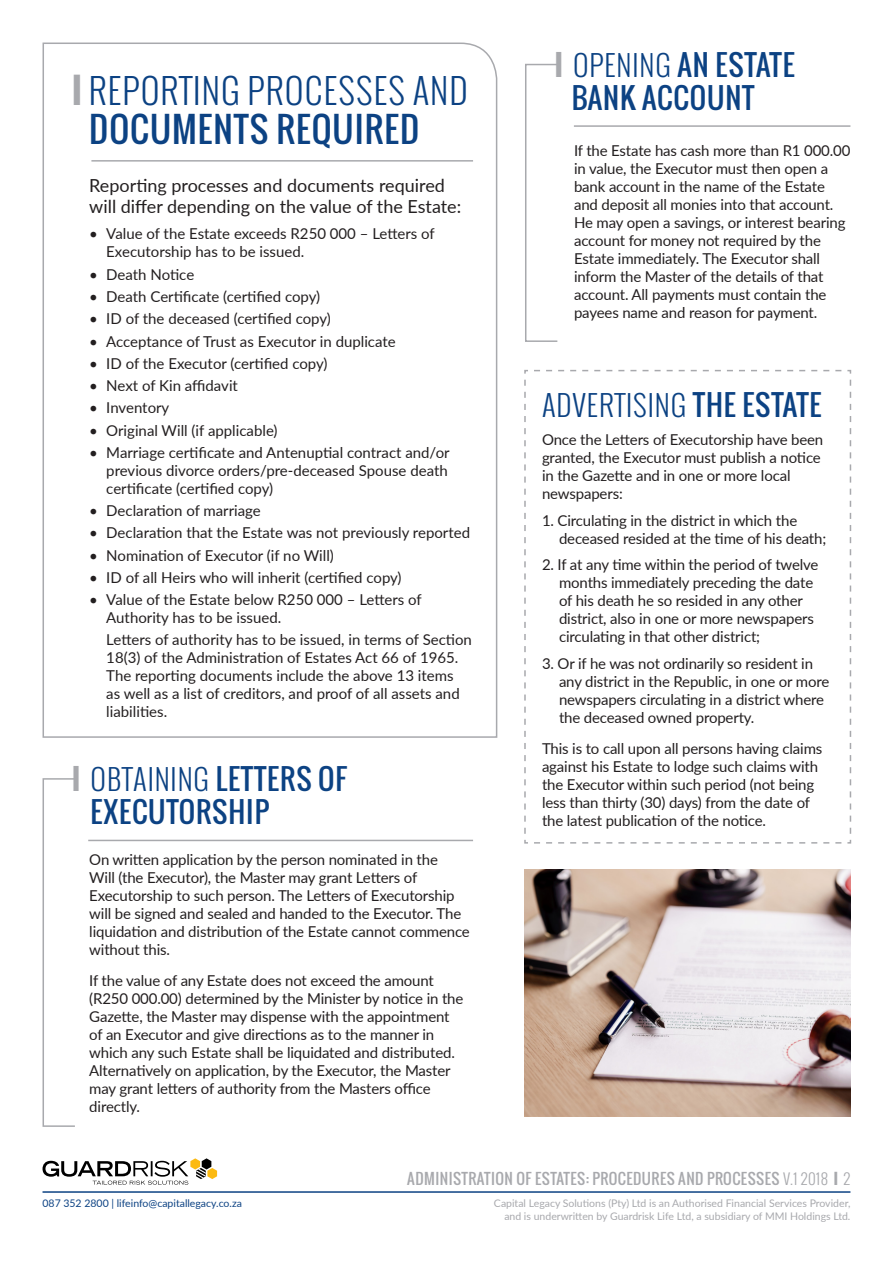
<style>
.page{position:relative;width:893px;height:1263px;background:#fff}
.page>*{position:absolute;margin:0;border:0;box-sizing:border-box;transform-origin:0 0}
.t1{font:300 34.5px/39px "Oswald";letter-spacing:.03em;color:#0c4283}
.t2{font:28.5px/33px "Oswald";letter-spacing:.03em;color:#0c4283}
.t3{font:300 28.5px "Oswald";letter-spacing:.03em;color:#0c4283}
.t4{font:18px/21px "Lato";color:#231f20}
.t5{font:15px/18px "Lato";letter-spacing:-.01em;color:#231f20}
.t6{font:15px "Oswald";letter-spacing:.03em;color:#a8a9ad}
.t7{font:10.5px "Lato";color:#a8a9ad}
.t8{font:10.5px "Lato";color:#0c4283}
.s1{font-weight:700;color:#a8a9ad}
.s2{font-weight:400}
.s3{font-weight:300}
.s4{font-weight:700}
</style>
<div class="page">
<svg style="left:524px;top:369px;width:328px;height:475px"></svg>
<hr style="left:43px;top:1191px;width:807px;height:2px;background:#0c4283">
<svg style="left:43px;top:1158px;width:174px;height:27px"></svg>
<svg style="left:42px;top:778px;width:35px;height:349px"></svg>
<hr style="left:88px;top:840px;width:385px;height:1px;background:#a8a9ad">
<svg style="left:525px;top:63px;width:34px;height:279px"></svg>
<hr style="left:574px;top:125px;width:276px;height:2px;background:#a8a9ad">
<svg style="left:42px;top:42px;width:456px;height:696px"></svg>
<img style="left:525px;top:869px;width:325px;height:247px">
<p class="t1" style="left:89px;top:71px;width:380px;text-indent:-17px"><span class="s1">I</span> REPORTING PROCESSES AND<br><span class="s2">DOCUMENTS REQUIRED</span></p>
<p class="t4" style="left:89px;top:174px;width:373px">Reporting processes and documents required will differ depending on the value of the Estate:</p>
<p class="t5" style="left:106px;top:224px;width:330px;text-indent:-17px">• Value of the Estate exceeds R250 000 – Letters of<br>Executorship has to be issued.</p>
<p class="t5" style="left:89px;top:265px;width:106px">• Death Notice</p>
<p class="t5" style="left:89px;top:287px;width:232px">• Death Certificate (certified copy)</p>
<p class="t5" style="left:89px;top:309px;width:243px">• ID of the deceased (certified copy)</p>
<p class="t5" style="left:89px;top:331px;width:308px">• Acceptance of Trust as Executor in duplicate</p>
<p class="t5" style="left:89px;top:354px;width:240px">• ID of the Executor (certified copy)</p>
<p class="t5" style="left:89px;top:376px;width:150px">• Next of Kin affidavit</p>
<p class="t5" style="left:89px;top:398px;width:82px">• Inventory</p>
<p class="t5" style="left:89px;top:420px;width:190px">• Original Will (if applicable)</p>
<p class="t5" style="left:106px;top:443px;width:345px;text-indent:-17px">• Marriage certificate and Antenuptial contract and/or previous divorce orders/pre-deceased Spouse death certificate (certified copy)</p>
<p class="t5" style="left:89px;top:501px;width:173px">• Declaration of marriage</p>
<p class="t5" style="left:89px;top:523px;width:382px">• Declaration that the Estate was not previously reported</p>
<p class="t5" style="left:89px;top:545px;width:246px">• Nomination of Executor (if no Will)</p>
<p class="t5" style="left:89px;top:568px;width:314px">• ID of all Heirs who will inherit (certified copy)</p>
<p class="t5" style="left:106px;top:590px;width:317px;text-indent:-17px">• Value of the Estate below R250 000 – Letters of<br>Authority has to be issued.</p>
<p class="t5" style="left:106px;top:630px;width:367px">Letters of authority has to be issued, in terms of Section 18(3) of the Administration of Estates Act 66 of 1965.<br>The reporting documents include the above 13 items<br>as well as a list of creditors, and proof of all assets and liabilities.</p>
<p class="t2" style="left:91px;top:762px;width:258px;text-indent:-18px"><span class="s1">I</span> <span class="s3">OBTAINING</span> LETTERS OF<br>EXECUTORSHIP</p>
<p class="t5" style="left:89px;top:850px;width:382px">On written application by the person nominated in the<br>Will (the Executor), the Master may grant Letters of Executorship to such person. The Letters of Executorship will be signed and sealed and handed to the Executor. The liquidation and distribution of the Estate cannot commence without this.</p>
<p class="t5" style="left:89px;top:970px;width:376px">If the value of any Estate does not exceed the amount (R250 000.00) determined by the Minister by notice in the Gazette, the Master may dispense with the appointment of an Executor and give directions as to the manner in which any such Estate shall be liquidated and distributed.<br>Alternatively on application, by the Executor, the Master may grant letters of authority from the Masters office directly.</p>
<p class="t2" style="left:572px;top:48px;width:225px;text-indent:-17px"><span class="s1">I</span> <span class="s3">OPENING</span> AN ESTATE<br>BANK ACCOUNT</p>
<p class="t5" style="left:574px;top:141px;width:278px">If the Estate has cash more than R1 000.00 in value, the Executor must then open a bank account in the name of the Estate and deposit all monies into that account.<br>He may open a savings, or interest bearing account for money not required by the Estate immediately. The Executor shall inform the Master of the details of that account. All payments must contain the payees name and reason for payment.</p>
<p class="t3" style="left:542px;top:386px;width:281px">ADVERTISING <span class="s2">THE ESTATE</span></p>
<p class="t5" style="left:542px;top:430px;width:283px">Once the Letters of Executorship have been granted, the Executor must publish a notice in the Gazette and in one or more local newspapers:</p>
<p class="t5" style="left:559px;top:511px;width:269px;text-indent:-17px">1. Circulating in the district in which the deceased resided at the time of his death;</p>
<p class="t5" style="left:559px;top:555px;width:261px;text-indent:-17px">2. If at any time within the period of twelve months immediately preceding the date of his death he so resided in any other district, also in one or more newspapers circulating in that other district;</p>
<p class="t5" style="left:559px;top:654px;width:272px;text-indent:-17px">3. Or if he was not ordinarily so resident in any district in the Republic, in one or more newspapers circulating in a district where the deceased owned property.</p>
<p class="t5" style="left:542px;top:738px;width:282px">This is to call upon all persons having claims against his Estate to lodge such claims with the Executor within such period (not being less than thirty (30) days) from the date of the latest publication of the notice.</p>
<p class="t8" style="left:43px;top:1196px;width:201px">087 352 2800 | lifeinfo@capitallegacy.co.za</p>
<p class="t6" style="left:407px;top:1167px;width:445px">ADMINISTRATION OF ESTATES: PROCEDURES AND PROCESSES <span class="s3">V.1 2018</span> <span class="s4">I</span> <span class="s3">2</span></p>
<p class="t7" style="left:494px;top:1195px;width:358px">Capital Legacy Solutions (Pty) Ltd is an Authorised Financial Services Provider,</p>
<p class="t7" style="left:504px;top:1209px;width:348px">and is underwritten by Guardrisk Life Ltd, a subsidiary of MMI Holdings Ltd.</p>
</div>
